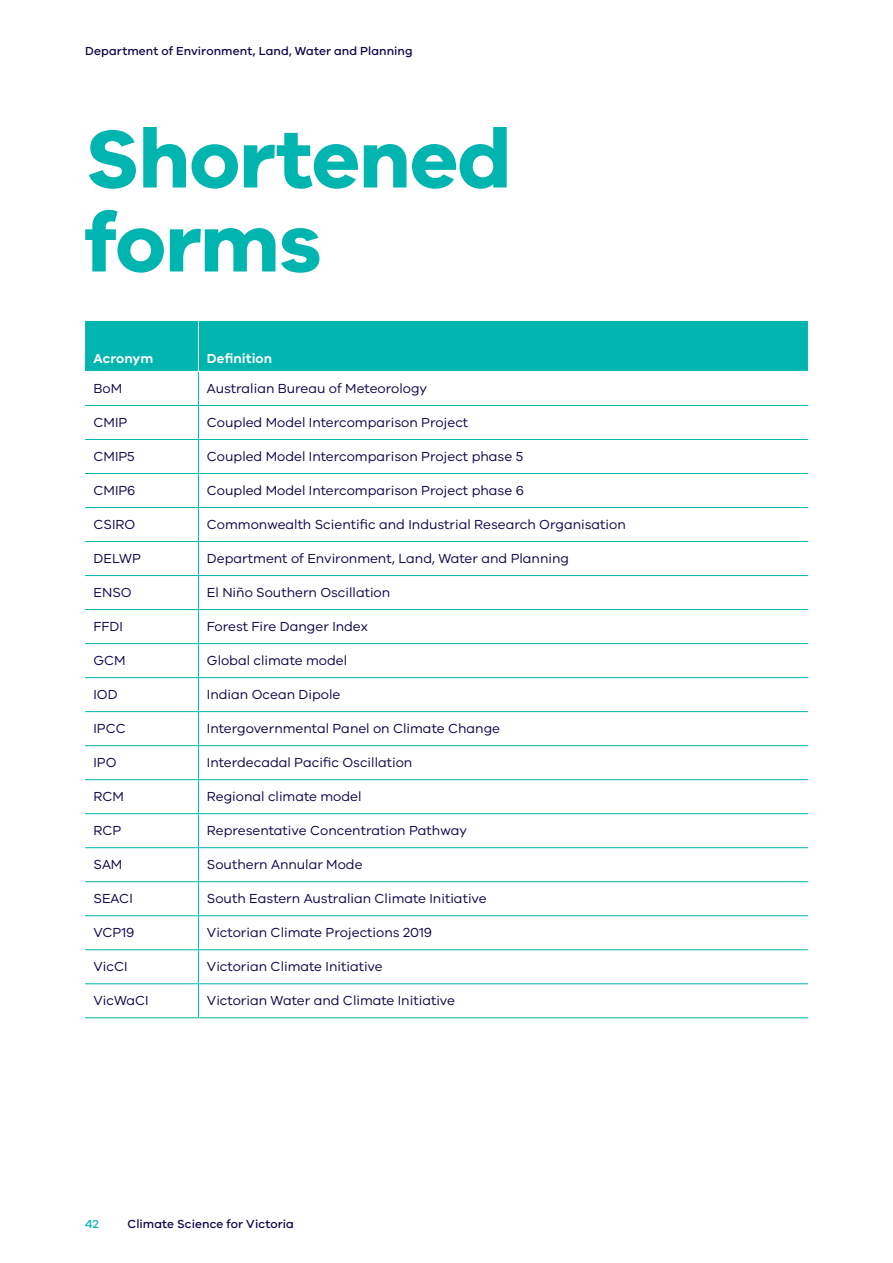
<style>
.page{position:relative;width:893px;height:1263px;background:#fff}
.page>*{position:absolute;margin:0;border:0;box-sizing:border-box;transform-origin:0 0}
.t1{font:700 84px/84px "VIC";letter-spacing:-.015em;color:#00b5af}
.t2{font:13.5px "VIC";color:#100249}
.t3{font:600 13.5px "VIC";color:#fff}
.t4{font:500 12px "VIC";letter-spacing:.005em;color:#100249}
.t5{font:500 12px "VIC";color:#00b5af}
</style>
<div class="page">
<div style="left:85px;top:321px;width:723px;height:50px;background:#00b5af"></div>
<svg style="left:85px;top:372px;width:723px;height:645px"></svg>
<hr style="left:198px;top:372px;width:1px;height:33px;background:#00b5af">
<hr style="left:198px;top:406px;width:1px;height:33px;background:#00b5af">
<hr style="left:198px;top:440px;width:1px;height:33px;background:#00b5af">
<hr style="left:198px;top:474px;width:1px;height:33px;background:#00b5af">
<hr style="left:198px;top:508px;width:1px;height:33px;background:#00b5af">
<hr style="left:198px;top:542px;width:1px;height:33px;background:#00b5af">
<hr style="left:198px;top:576px;width:1px;height:33px;background:#00b5af">
<hr style="left:198px;top:610px;width:1px;height:33px;background:#00b5af">
<hr style="left:198px;top:644px;width:1px;height:33px;background:#00b5af">
<hr style="left:198px;top:678px;width:1px;height:33px;background:#00b5af">
<hr style="left:198px;top:712px;width:1px;height:33px;background:#00b5af">
<hr style="left:198px;top:746px;width:1px;height:33px;background:#00b5af">
<hr style="left:198px;top:780px;width:1px;height:33px;background:#00b5af">
<hr style="left:198px;top:814px;width:1px;height:33px;background:#00b5af">
<hr style="left:198px;top:848px;width:1px;height:33px;background:#00b5af">
<hr style="left:198px;top:882px;width:1px;height:33px;background:#00b5af">
<hr style="left:198px;top:916px;width:1px;height:33px;background:#00b5af">
<hr style="left:198px;top:950px;width:1px;height:33px;background:#00b5af">
<hr style="left:198px;top:984px;width:1px;height:33px;background:#00b5af">
<hr style="left:198px;top:321px;width:1px;height:50px;background:#fff">
<hr style="left:85px;top:405px;width:113px;height:1px;background:#00b5af">
<hr style="left:198px;top:405px;width:610px;height:1px;background:#00b5af">
<hr style="left:85px;top:439px;width:113px;height:1px;background:#00b5af">
<hr style="left:198px;top:439px;width:610px;height:1px;background:#00b5af">
<hr style="left:85px;top:473px;width:113px;height:1px;background:#00b5af">
<hr style="left:85px;top:507px;width:113px;height:1px;background:#00b5af">
<hr style="left:85px;top:541px;width:113px;height:1px;background:#00b5af">
<hr style="left:85px;top:575px;width:113px;height:1px;background:#00b5af">
<hr style="left:85px;top:609px;width:113px;height:1px;background:#00b5af">
<hr style="left:85px;top:643px;width:113px;height:1px;background:#00b5af">
<hr style="left:85px;top:677px;width:113px;height:1px;background:#00b5af">
<hr style="left:85px;top:711px;width:113px;height:1px;background:#00b5af">
<hr style="left:85px;top:745px;width:113px;height:1px;background:#00b5af">
<hr style="left:85px;top:779px;width:113px;height:1px;background:#00b5af">
<hr style="left:85px;top:813px;width:113px;height:1px;background:#00b5af">
<hr style="left:85px;top:847px;width:113px;height:1px;background:#00b5af">
<hr style="left:85px;top:881px;width:113px;height:1px;background:#00b5af">
<hr style="left:85px;top:915px;width:113px;height:1px;background:#00b5af">
<hr style="left:85px;top:949px;width:113px;height:1px;background:#00b5af">
<hr style="left:85px;top:983px;width:113px;height:1px;background:#00b5af">
<hr style="left:85px;top:1017px;width:113px;height:1px;background:#00b5af">
<hr style="left:198px;top:473px;width:610px;height:1px;background:#00b5af">
<hr style="left:198px;top:507px;width:610px;height:1px;background:#00b5af">
<hr style="left:198px;top:541px;width:610px;height:1px;background:#00b5af">
<hr style="left:198px;top:575px;width:610px;height:1px;background:#00b5af">
<hr style="left:198px;top:609px;width:610px;height:1px;background:#00b5af">
<hr style="left:198px;top:643px;width:610px;height:1px;background:#00b5af">
<hr style="left:198px;top:677px;width:610px;height:1px;background:#00b5af">
<hr style="left:198px;top:711px;width:610px;height:1px;background:#00b5af">
<hr style="left:198px;top:745px;width:610px;height:1px;background:#00b5af">
<hr style="left:198px;top:779px;width:610px;height:1px;background:#00b5af">
<hr style="left:198px;top:813px;width:610px;height:1px;background:#00b5af">
<hr style="left:198px;top:847px;width:610px;height:1px;background:#00b5af">
<hr style="left:198px;top:881px;width:610px;height:1px;background:#00b5af">
<hr style="left:198px;top:915px;width:610px;height:1px;background:#00b5af">
<hr style="left:198px;top:949px;width:610px;height:1px;background:#00b5af">
<hr style="left:198px;top:983px;width:610px;height:1px;background:#00b5af">
<hr style="left:198px;top:1017px;width:610px;height:1px;background:#00b5af">
<p class="t4" style="left:85px;top:43px;width:329px">Department of Environment, Land, Water and Planning</p>
<h1 class="t1" style="left:85px;top:114px;width:428px">Shortened forms</h1>
<p class="t3" style="left:94px;top:350px;width:61px">Acronym</p>
<p class="t3" style="left:207px;top:350px;width:67px">Definition</p>
<p class="t2" style="left:94px;top:380px;width:30px">BoM</p>
<p class="t2" style="left:207px;top:380px;width:222px">Australian Bureau of Meteorology</p>
<p class="t2" style="left:94px;top:414px;width:35px">CMIP</p>
<p class="t2" style="left:207px;top:414px;width:263px">Coupled Model Intercomparison Project</p>
<p class="t2" style="left:94px;top:448px;width:43px">CMIP5</p>
<p class="t2" style="left:207px;top:448px;width:318px">Coupled Model Intercomparison Project phase 5</p>
<p class="t2" style="left:94px;top:482px;width:43px">CMIP6</p>
<p class="t2" style="left:207px;top:482px;width:318px">Coupled Model Intercomparison Project phase 6</p>
<p class="t2" style="left:94px;top:516px;width:43px">CSIRO</p>
<p class="t2" style="left:207px;top:516px;width:420px">Commonwealth Scientific and Industrial Research Organisation</p>
<p class="t2" style="left:94px;top:550px;width:49px">DELWP</p>
<p class="t2" style="left:207px;top:550px;width:364px">Department of Environment, Land, Water and Planning</p>
<p class="t2" style="left:94px;top:584px;width:40px">ENSO</p>
<p class="t2" style="left:207px;top:584px;width:185px">El Niño Southern Oscillation</p>
<p class="t2" style="left:94px;top:618px;width:31px">FFDI</p>
<p class="t2" style="left:207px;top:618px;width:163px">Forest Fire Danger Index</p>
<p class="t2" style="left:94px;top:652px;width:34px">GCM</p>
<p class="t2" style="left:207px;top:652px;width:142px">Global climate model</p>
<p class="t2" style="left:94px;top:686px;width:26px">IOD</p>
<p class="t2" style="left:207px;top:686px;width:135px">Indian Ocean Dipole</p>
<p class="t2" style="left:94px;top:720px;width:34px">IPCC</p>
<p class="t2" style="left:207px;top:720px;width:295px">Intergovernmental Panel on Climate Change</p>
<p class="t2" style="left:94px;top:755px;width:25px">IPO</p>
<p class="t2" style="left:207px;top:755px;width:207px">Interdecadal Pacific Oscillation</p>
<p class="t2" style="left:94px;top:789px;width:32px">RCM</p>
<p class="t2" style="left:207px;top:789px;width:156px">Regional climate model</p>
<p class="t2" style="left:94px;top:823px;width:29px">RCP</p>
<p class="t2" style="left:207px;top:823px;width:262px">Representative Concentration Pathway</p>
<p class="t2" style="left:94px;top:857px;width:30px">SAM</p>
<p class="t2" style="left:207px;top:857px;width:157px">Southern Annular Mode</p>
<p class="t2" style="left:94px;top:891px;width:41px">SEACI</p>
<p class="t2" style="left:207px;top:891px;width:281px">South Eastern Australian Climate Initiative</p>
<p class="t2" style="left:94px;top:925px;width:42px">VCP19</p>
<p class="t2" style="left:207px;top:925px;width:227px">Victorian Climate Projections 2019</p>
<p class="t2" style="left:94px;top:959px;width:36px">VicCI</p>
<p class="t2" style="left:207px;top:959px;width:177px">Victorian Climate Initiative</p>
<p class="t2" style="left:94px;top:993px;width:57px">VicWaCI</p>
<p class="t2" style="left:207px;top:993px;width:250px">Victorian Water and Climate Initiative</p>
<p class="t5" style="left:85px;top:1217px;width:15px">42</p>
<p class="t4" style="left:128px;top:1217px;width:168px">Climate Science for Victoria</p>
</div>
